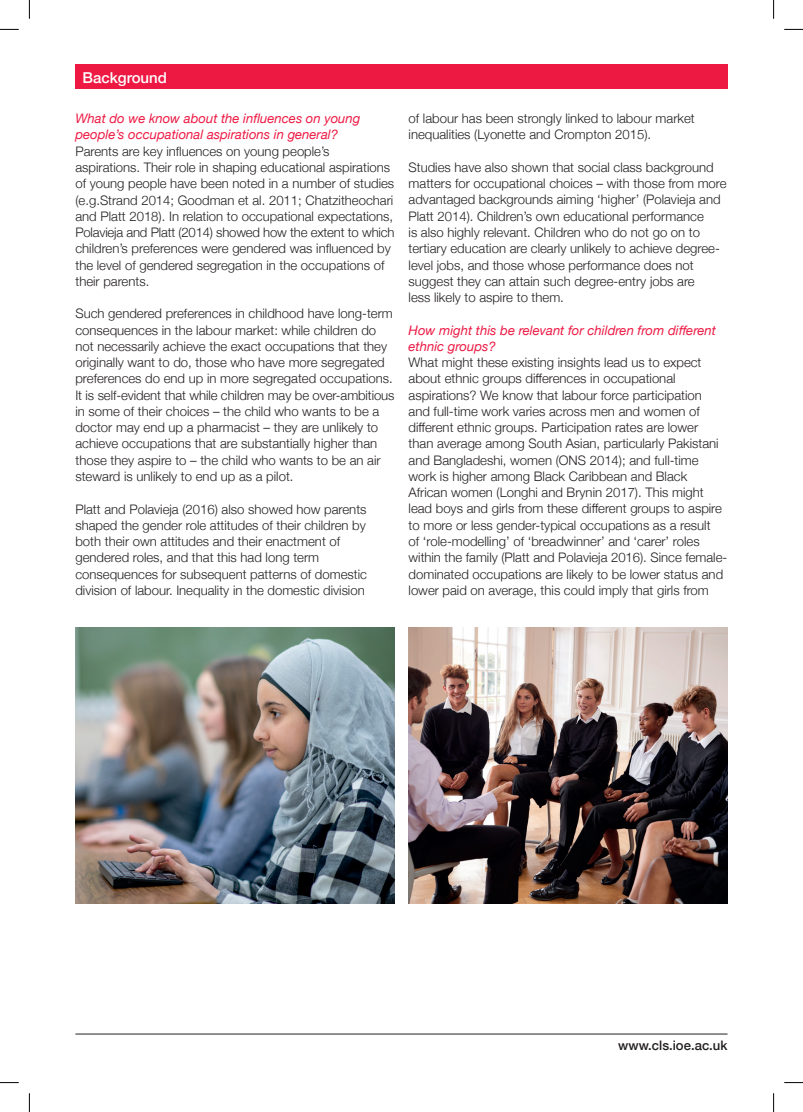
<style>
.page{position:relative;width:803px;height:1112px;background:#fff}
.page>*{position:absolute;margin:0;border:0;box-sizing:border-box;transform-origin:0 0}
.t1{font:500 15px "Helvetica Neue";color:#fff}
.t2{font:300 13.12px/16.2px "Helvetica Neue";color:#231f20}
.t3{font:italic 13.12px/16.2px "Helvetica Neue";color:#ed1943}
.t4{font:500 13.12px "Helvetica Neue";color:#231f20}
</style>
<div class="page">
<hr style="left:75px;top:1033px;width:652px;height:1px;background:#231f20">
<div style="left:75px;top:65px;width:652px;height:24px;background:#ed1943"></div>
<img style="left:409px;top:627px;width:318px;height:276px">
<img style="left:75px;top:627px;width:319px;height:276px">
<svg style="left:0;top:29px;width:19px;height:1px"></svg>
<svg style="left:784px;top:29px;width:19px;height:1px"></svg>
<svg style="left:0;top:1082px;width:19px;height:1px"></svg>
<svg style="left:784px;top:1082px;width:19px;height:1px"></svg>
<svg style="left:29px;top:0;width:1px;height:19px"></svg>
<svg style="left:29px;top:1093px;width:1px;height:18px"></svg>
<svg style="left:773px;top:0;width:1px;height:19px"></svg>
<svg style="left:773px;top:1093px;width:1px;height:18px"></svg>
<p class="t1" style="left:83px;top:66px;width:86px">Background</p>
<p class="t3" style="left:75px;top:111px;width:286px">What do we know about the influences on young people’s occupational aspirations in general?</p>
<p class="t2" style="left:75px;top:142px;width:320px">Parents are key influences on young people’s aspirations. Their role in shaping educational aspirations of young people have been noted in a number of studies (e.g.Strand 2014; Goodman et al. 2011; Chatzitheochari and Platt 2018). In relation to occupational expectations, Polavieja and Platt (2014) showed how the extent to which children’s preferences were gendered was influenced by the level of gendered segregation in the occupations of their parents.</p>
<p class="t2" style="left:75px;top:304px;width:321px">Such gendered preferences in childhood have long-term consequences in the labour market: while children do not necessarily achieve the exact occupations that they originally want to do, those who have more segregated preferences do end up in more segregated occupations.<br>It is self-evident that while children may be over-ambitious in some of their choices – the child who wants to be a doctor may end up a pharmacist – they are unlikely to achieve occupations that are substantially higher than those they aspire to – the child who wants to be an air steward is unlikely to end up as a pilot.</p>
<p class="t2" style="left:75px;top:499px;width:293px">Platt and Polavieja (2016) also showed how parents shaped the gender role attitudes of their children by both their own attitudes and their enactment of gendered roles, and that this had long term consequences for subsequent patterns of domestic division of labour. Inequality in the domestic division</p>
<p class="t2" style="left:409px;top:109px;width:288px">of labour has been strongly linked to labour market inequalities (Lyonette and Crompton 2015).</p>
<p class="t2" style="left:409px;top:158px;width:320px">Studies have also shown that social class background matters for occupational choices – with those from more advantaged backgrounds aiming ‘higher’ (Polavieja and Platt 2014). Children’s own educational performance<br>is also highly relevant. Children who do not go on to tertiary education are clearly unlikely to achieve degree&shy;level jobs, and those whose performance does not suggest they can attain such degree-entry jobs are<br>less likely to aspire to them.</p>
<p class="t3" style="left:409px;top:322px;width:309px">How might this be relevant for children from different ethnic groups?</p>
<p class="t2" style="left:409px;top:353px;width:320px">What might these existing insights lead us to expect about ethnic groups differences in occupational aspirations? We know that labour force participation<br>and full-time work varies across men and women of different ethnic groups. Participation rates are lower<br>than average among South Asian, particularly Pakistani and Bangladeshi, women (ONS 2014); and full-time work is higher among Black Caribbean and Black African women (Longhi and Brynin 2017). This might lead boys and girls from these different groups to aspire to more or less gender-typical occupations as a result<br>of ‘role-modelling’ of ‘breadwinner’ and ‘carer’ roles within the family (Platt and Polavieja 2016). Since female&shy;dominated occupations are likely to be lower status and lower paid on average, this could imply that girls from</p>
<p class="t4" style="left:618px;top:1034px;width:111px">www.cls.ioe.ac.uk</p>
</div>
